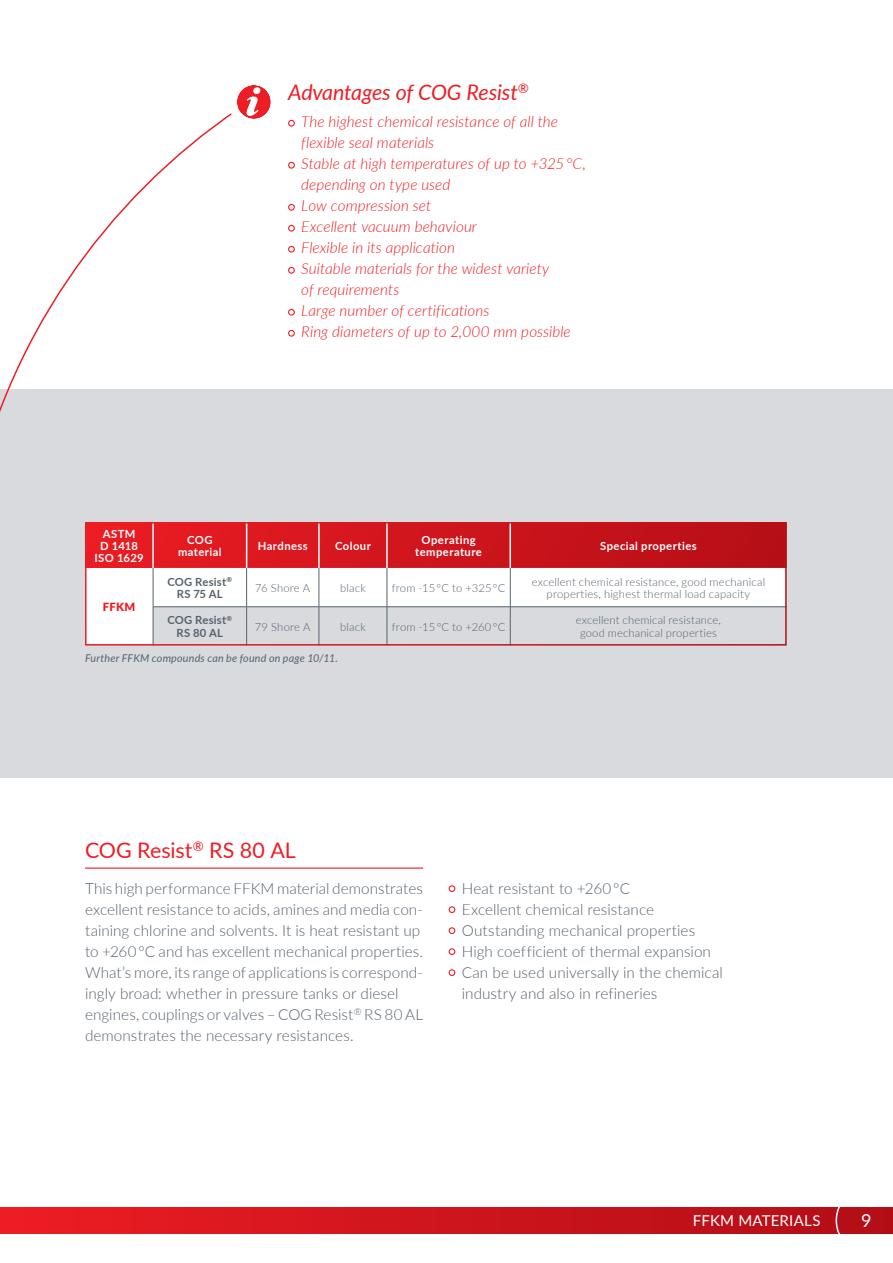
<style>
.page{position:relative;width:893px;height:1263px;background:#fff}
.page>*{position:absolute;margin:0;border:0;box-sizing:border-box;transform-origin:0 0}
.t1{font:italic 21.45px "Lato";letter-spacing:-.01em;color:#ee1d23}
.t2{font:21.45px "Lato";color:#ee1d23}
.t3{font:18px "Lato";color:#fff}
.t4{font:300 15.3px/21px "Lato";color:#55626d}
.t5{font:italic 300 15.3px/21px "Lato";letter-spacing:.005em;color:#ee1d23}
.t6{font:15px "Lato";letter-spacing:.02em;color:#fff}
.t7{font:300 11.25px/12.8px "Lato";letter-spacing:.015em;color:#55626d;text-align:center}
.t8{font:700 11.25px/12px "Lato";letter-spacing:.04em;color:#fff;text-align:center}
.t9{font:700 11.25px/12.8px "Lato";letter-spacing:.02em;color:#55626d;text-align:center}
.t10{font:900 11.25px "Lato";color:#ee1d23}
.t11{font:italic 10.65px "Lato";letter-spacing:.02em;color:#55626d}
</style>
<div class="page">
<div style="left:0;top:390px;width:893px;height:388px;background:#d8dade"></div>
<svg style="left:0;top:88px;width:254px;height:324px"></svg>
<hr style="left:85px;top:867px;width:338px;height:2px;background:#ee1d23">
<div style="left:449px;top:885px;width:6px;height:7px;border:1px solid #ee1d23;border-radius:50%"></div>
<div style="left:449px;top:906px;width:6px;height:7px;border:1px solid #ee1d23;border-radius:50%"></div>
<div style="left:449px;top:927px;width:6px;height:7px;border:1px solid #ee1d23;border-radius:50%"></div>
<div style="left:449px;top:948px;width:6px;height:7px;border:1px solid #ee1d23;border-radius:50%"></div>
<div style="left:449px;top:969px;width:6px;height:7px;border:1px solid #ee1d23;border-radius:50%"></div>
<div style="left:288px;top:120px;width:7px;height:7px;border:1px solid #ee1d23;border-radius:50%"></div>
<div style="left:288px;top:162px;width:7px;height:7px;border:1px solid #ee1d23;border-radius:50%"></div>
<div style="left:288px;top:204px;width:7px;height:7px;border:1px solid #ee1d23;border-radius:50%"></div>
<div style="left:288px;top:225px;width:7px;height:7px;border:1px solid #ee1d23;border-radius:50%"></div>
<div style="left:288px;top:246px;width:7px;height:7px;border:1px solid #ee1d23;border-radius:50%"></div>
<div style="left:288px;top:267px;width:7px;height:7px;border:1px solid #ee1d23;border-radius:50%"></div>
<div style="left:288px;top:309px;width:7px;height:7px;border:1px solid #ee1d23;border-radius:50%"></div>
<div style="left:288px;top:330px;width:7px;height:7px;border:1px solid #ee1d23;border-radius:50%"></div>
<div style="left:86px;top:523px;width:700px;height:122px;background:#fff"></div>
<div style="left:85px;top:522px;width:68px;height:46px;background:#ea1c22"></div>
<svg style="left:154px;top:525px;width:630px;height:43px;background:#cd151c"></svg>
<div style="left:154px;top:607px;width:630px;height:36px;background:#d8dade"></div>
<hr style="left:152px;top:522px;width:2px;height:46px;background:#fff">
<hr style="left:246px;top:522px;width:1px;height:46px;background:#fff">
<hr style="left:318px;top:522px;width:2px;height:46px;background:#fff">
<hr style="left:386px;top:522px;width:2px;height:46px;background:#fff">
<hr style="left:509px;top:522px;width:2px;height:46px;background:#fff">
<hr style="left:246px;top:568px;width:1px;height:39px;background:#55626d">
<hr style="left:153px;top:606px;width:94px;height:1px;background:#55626d">
<hr style="left:247px;top:606px;width:72px;height:1px;background:#55626d">
<hr style="left:246px;top:607px;width:1px;height:39px;background:#55626d">
<hr style="left:153px;top:568px;width:1px;height:39px;background:#55626d">
<hr style="left:153px;top:607px;width:1px;height:39px;background:#55626d">
<hr style="left:319px;top:568px;width:1px;height:39px;background:#55626d">
<hr style="left:387px;top:568px;width:1px;height:39px;background:#55626d">
<hr style="left:510px;top:568px;width:1px;height:39px;background:#55626d">
<hr style="left:319px;top:606px;width:68px;height:1px;background:#55626d">
<hr style="left:319px;top:607px;width:1px;height:39px;background:#55626d">
<hr style="left:387px;top:606px;width:123px;height:1px;background:#55626d">
<hr style="left:387px;top:607px;width:1px;height:39px;background:#55626d">
<hr style="left:510px;top:606px;width:277px;height:1px;background:#55626d">
<hr style="left:510px;top:607px;width:1px;height:39px;background:#55626d">
<div style="left:85px;top:522px;width:702px;height:124px;border:2px solid #fff"></div>
<div style="left:237px;top:85px;width:34px;height:34px;background:#ee1d23;border-radius:50%"></div>
<svg style="left:246px;top:87px;width:15px;height:29px"></svg>
<div style="left:228px;top:76px;width:51px;height:51px;border:9px solid #fff;border-radius:50%"></div>
<div style="left:0;top:1208px;width:893px;height:25px;background:linear-gradient(to right,#ed1d23,#b10d16)"></div>
<svg style="left:836px;top:1208px;width:57px;height:25px"></svg>
<h1 class="t1" style="left:288px;top:77px;width:242px">Advantages of COG Resist<sup>®</sup></h1>
<p class="t5" style="left:301px;top:110px;width:288px">The highest chemical resistance of all the flexible seal materials<br>Stable at high temperatures of up to +325 °C, - depending on type used<br>Low compression set<br>Excellent vacuum behaviour<br>Flexible in its application<br>Suitable materials for the widest variety<br>of requirements<br>Large number of certifications<br>Ring diameters of up to 2,000 mm possible</p>
<p class="t8" style="left:94px;top:527px;width:51px">ASTM<br>D 1418<br>ISO 1629</p>
<p class="t8" style="left:178px;top:533px;width:45px">COG material</p>
<p class="t8" style="left:258px;top:539px;width:52px">Hardness</p>
<p class="t8" style="left:335px;top:539px;width:37px">Colour</p>
<p class="t8" style="left:415px;top:533px;width:68px">Operating temperature</p>
<p class="t8" style="left:600px;top:539px;width:98px">Special properties</p>
<p class="t9" style="left:167px;top:575px;width:66px">COG Resist<sup>®<br></sup>RS 75 AL</p>
<p class="t7" style="left:255px;top:581px;width:56px">76 Shore A</p>
<p class="t7" style="left:340px;top:581px;width:27px">black</p>
<p class="t7" style="left:392px;top:581px;width:115px">from -15 °C to +325 °C</p>
<p class="t7" style="left:532px;top:575px;width:235px">excellent chemical resistance, good mechanical properties, highest thermal load capacity</p>
<p class="t9" style="left:167px;top:613px;width:66px">COG Resist<sup>®<br></sup>RS 80 AL</p>
<p class="t7" style="left:255px;top:620px;width:57px">79 Shore A</p>
<p class="t7" style="left:340px;top:620px;width:27px">black</p>
<p class="t7" style="left:392px;top:620px;width:115px">from -15 °C to +260 °C</p>
<p class="t7" style="left:576px;top:613px;width:147px">excellent chemical resistance, good mechanical properties</p>
<p class="t11" style="left:85px;top:650px;width:254px">Further FFKM compounds can be found on page 10/11.</p>
<p class="t10" style="left:103px;top:599px;width:34px">FFKM</p>
<h1 class="t2" style="left:85px;top:835px;width:212px">COG Resist<sup>®</sup> RS 80 AL</h1>
<p class="t4" style="left:85px;top:877px;width:340px">This high performance FFKM material demonstrates excellent resistance to acids, amines and media con&shy;taining chlorine and solvents. It is heat resistant up to +260 °C and has excellent mechanical properties.<br>What’s more, its range of applications is correspond&shy;ingly broad: whether in pressure tanks or diesel engines, couplings or valves – COG Resist<sup>®</sup> RS 80 AL demonstrates the necessary resistances.</p>
<p class="t4" style="left:462px;top:877px;width:263px">Heat resistant to +260 °C<br>Excellent chemical resistance Outstanding mechanical properties High coefficient of thermal expansion Can be used universally in the chemical industry and also in refineries</p>
<p class="t6" style="left:693px;top:1210px;width:129px">FFKM MATERIALS</p>
<p class="t3" style="left:861px;top:1207px;width:12px">9</p>
</div>
